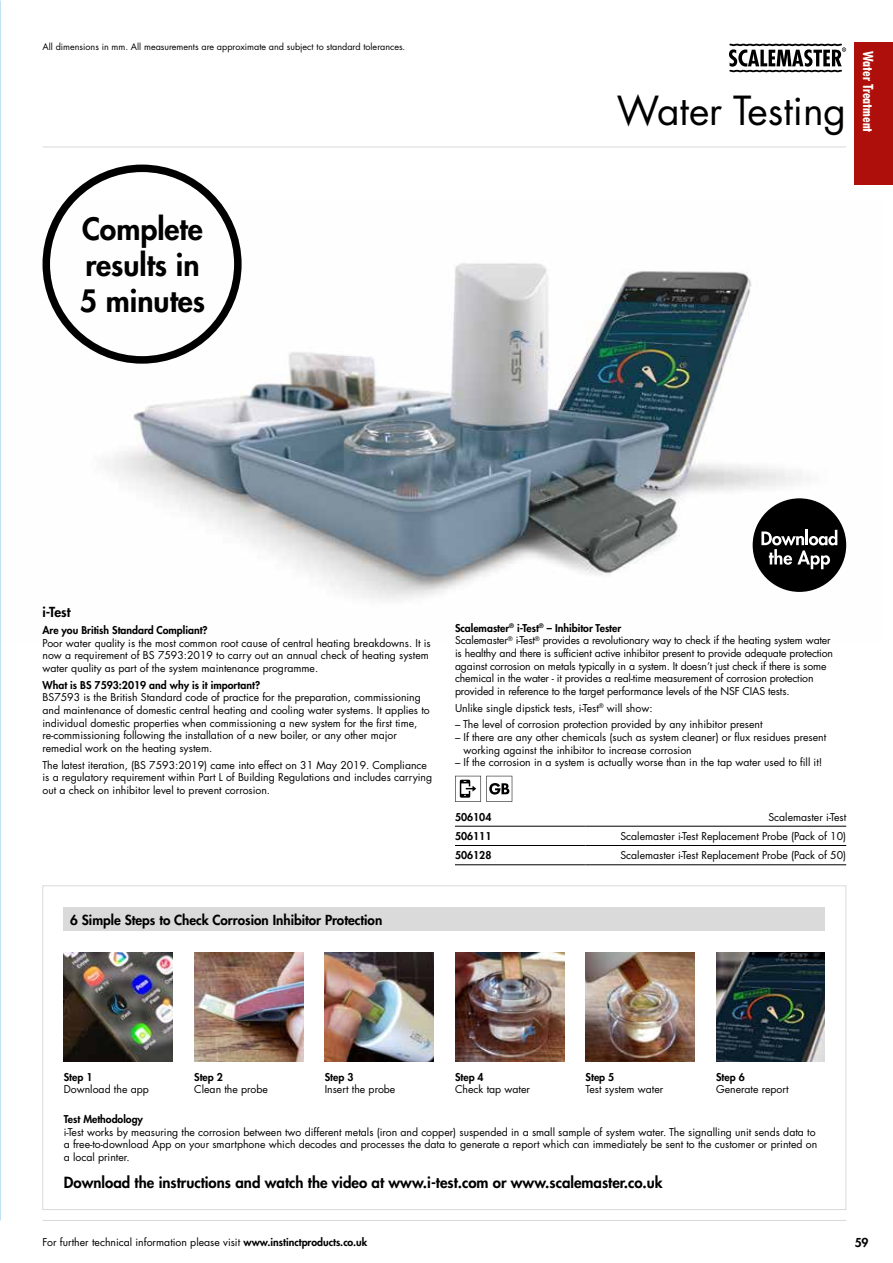
<style>
.page{position:relative;width:893px;height:1263px;background:#fff}
.page>*{position:absolute;margin:0;border:0;box-sizing:border-box;transform-origin:0 0}
.t1{font:39px "Futura LT Pro";color:#000}
.t2{font:800 30px/36px "Futura LT Pro";color:#000}
.t3{font:800 15px "Futura LT Pro";color:#000}
.t4{font:800 13.5px "Futura LT Pro";color:#000}
.t5{font:700 condensed 13.5px "Futura LT Pro";color:#fff}
.t6{font:800 12px "Futura LT Pro";color:#000}
.t7{font:10.5px/12.6px "Futura LT Pro";color:#000}
.t8{font:800 10.5px "Futura LT Pro";color:#000}
.t9{font:9px "Futura LT Pro";color:#000}
.s1{font-weight:800}
</style>
<div class="page">
<img style="left:0;top:202px;width:847px;height:439px">
<div style="left:855px;top:43px;width:38px;height:142px;background:#ae0f0a"></div>
<hr style="left:43px;top:147px;width:803px;height:1px;background:#dadada">
<hr style="left:455px;top:826px;width:130px;height:1px;background:#000">
<hr style="left:455px;top:845px;width:130px;height:1px;background:#000">
<hr style="left:455px;top:864px;width:130px;height:1px;background:#000">
<hr style="left:585px;top:826px;width:261px;height:1px;background:#000">
<hr style="left:585px;top:845px;width:261px;height:1px;background:#000">
<hr style="left:585px;top:864px;width:261px;height:1px;background:#000">
<svg style="left:455px;top:776px;width:57px;height:26px"></svg>
<img style="left:64px;top:952px;width:109px;height:109px">
<img style="left:194px;top:952px;width:109px;height:109px">
<img style="left:325px;top:952px;width:109px;height:109px">
<img style="left:455px;top:952px;width:109px;height:109px">
<img style="left:586px;top:952px;width:108px;height:109px">
<img style="left:716px;top:952px;width:109px;height:109px">
<div style="left:64px;top:907px;width:761px;height:24px;background:#dadada"></div>
<svg style="left:729px;top:44px;width:117px;height:28px"></svg>
<hr style="left:43px;top:1220px;width:803px;height:1px;background:#dadada">
<div style="left:43px;top:165px;width:199px;height:199px;border:8px solid #000;border-radius:50%"></div>
<div style="left:753px;top:498px;width:93px;height:94px;background:#000;border-radius:50%"></div>
<svg style="left:761px;top:530px;width:76px;height:39px"></svg>
<p class="t9" style="left:43px;top:40px;width:364px">All dimensions in mm. All measurements are approximate and subject to standard tolerances.</p>
<h2 class="t2" style="left:80px;top:210px;width:127px">Complete results in<br>5 minutes</h2>
<h1 class="t1" style="left:617px;top:84px;width:231px">Water Testing</h1>
<p class="t5" style="left:877px;top:51px;width:83px;rotate:90deg">Water Treatment</p>
<p class="t4" style="left:43px;top:602px;width:29px">i-Test</p>
<p class="t8" style="left:43px;top:622px;width:167px">Are you British Standard Compliant?</p>
<p class="t7" style="left:43px;top:636px;width:390px">Poor water quality is the most common root cause of central heating breakdowns. It is now a requirement of BS 7593:2019 to carry out an annual check of heating system water quality as part of the system maintenance programme.</p>
<p class="t8" style="left:43px;top:677px;width:219px">What is BS 7593:2019 and why is it important?</p>
<p class="t7" style="left:43px;top:691px;width:389px">BS7593 is the British Standard code of practice for the preparation, commissioning and maintenance of domestic central heating and cooling water systems. It applies to individual domestic properties when commissioning a new system for the first time, re-commissioning following the installation of a new boiler, or any other major remedial work on the heating system.</p>
<p class="t7" style="left:43px;top:758px;width:391px">The latest iteration, (BS 7593:2019) came into effect on 31 May 2019. Compliance is a regulatory requirement within Part L of Building Regulations and includes carrying out a check on inhibitor level to prevent corrosion.</p>
<p class="t4" style="left:70px;top:909px;width:314px">6 Simple Steps to Check Corrosion Inhibitor Protection</p>
<p class="t7" style="left:455px;top:621px;width:380px"><span class="s1">Scalemaster</span><sup>®</sup> <span class="s1">i-Test</span><sup>®</sup> <span class="s1">– Inhibitor Tester<br></span>Scalemaster<sup>®</sup> i-Test<sup>®</sup> provides a revolutionary way to check if the heating system water is healthy and there is sufficient active inhibitor present to provide adequate protection against corrosion on metals typically in a system. It doesn’t just check if there is some chemical in the water - it provides a real-time measurement of corrosion protection provided in reference to the target performance levels of the NSF CIAS tests.</p>
<p class="t7" style="left:455px;top:701px;width:199px">Unlike single dipstick tests, i-Test<sup>®</sup> will show:</p>
<p class="t7" style="left:455px;top:718px;width:309px">– The level of corrosion protection provided by any inhibitor present</p>
<p class="t7" style="left:463px;top:731px;width:364px;text-indent:-9px">– If there are any other chemicals (such as system cleaner) or flux residues present working against the inhibitor to increase corrosion</p>
<p class="t7" style="left:455px;top:756px;width:369px">– If the corrosion in a system is actually worse than in the tap water used to fill it!</p>
<p class="t8" style="left:455px;top:809px;width:38px">506104</p>
<p class="t7" style="left:768px;top:810px;width:79px">Scalemaster i-Test</p>
<p class="t8" style="left:455px;top:828px;width:38px">506111</p>
<p class="t7" style="left:620px;top:830px;width:227px">Scalemaster i-Test Replacement Probe (Pack of 10)</p>
<p class="t8" style="left:455px;top:848px;width:38px">506128</p>
<p class="t7" style="left:620px;top:849px;width:227px">Scalemaster i-Test Replacement Probe (Pack of 50)</p>
<p class="t8" style="left:716px;top:1069px;width:30px">Step 6</p>
<p class="t7" style="left:716px;top:1083px;width:74px">Generate report</p>
<p class="t8" style="left:64px;top:1069px;width:30px">Step 1</p>
<p class="t7" style="left:64px;top:1083px;width:87px">Download the app</p>
<p class="t8" style="left:64px;top:1111px;width:81px">Test Methodology</p>
<p class="t7" style="left:64px;top:1125px;width:755px">i-Test works by measuring the corrosion between two different metals (iron and copper) suspended in a small sample of system water. The signalling unit sends data to a free-to-download App on your smartphone which decodes and processes the data to generate a report which can immediately be sent to the customer or printed on a local printer.</p>
<h3 class="t3" style="left:64px;top:1170px;width:600px">Download the instructions and watch the video at www.i-test.com or www.scalemaster.co.uk</h3>
<p class="t8" style="left:194px;top:1069px;width:30px">Step 2</p>
<p class="t7" style="left:194px;top:1083px;width:75px">Clean the probe</p>
<p class="t8" style="left:325px;top:1069px;width:30px">Step 3</p>
<p class="t7" style="left:325px;top:1083px;width:72px">Insert the probe</p>
<p class="t8" style="left:455px;top:1069px;width:30px">Step 4</p>
<p class="t7" style="left:455px;top:1083px;width:77px">Check tap water</p>
<p class="t8" style="left:586px;top:1069px;width:30px">Step 5</p>
<p class="t7" style="left:586px;top:1083px;width:79px">Test system water</p>
<p class="t7" style="left:43px;top:1236px;width:326px">For further technical information please visit <span class="s1">www.instinctproducts.co.uk</span></p>
<p class="t6" style="left:855px;top:1233px;width:15px">59</p>
</div>
